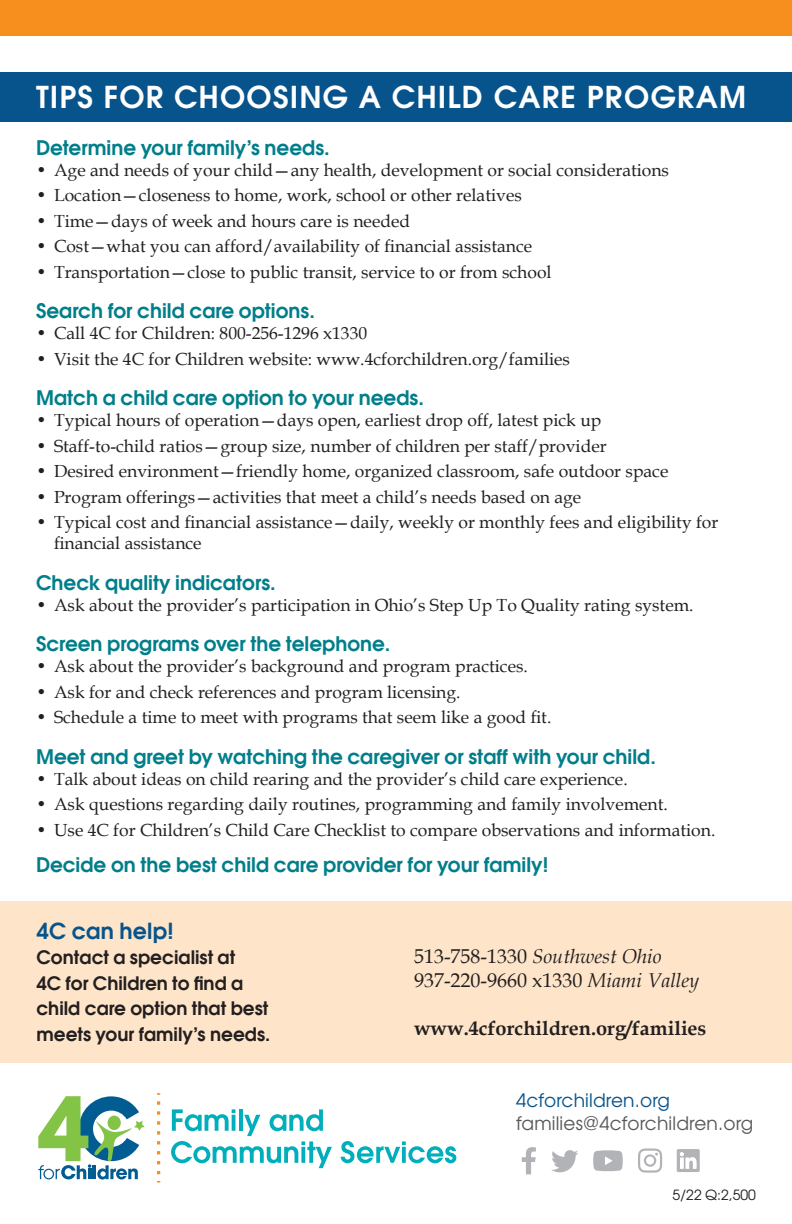
<style>
.page{position:relative;width:792px;height:1224px;background:#fff}
.page>*{position:absolute;margin:0;border:0;box-sizing:border-box;transform-origin:0 0}
.t1{font:600 30px "ITC Avant Garde Std";letter-spacing:.04em;color:#fff}
.t2{font:22px "Avant Garde Gothic ITC Dm";letter-spacing:.01em;color:#07538b}
.t3{font:20px "Avant Garde Gothic ITC Dm";color:#007e89}
.t4{font:700 20px "Book Antiqua";color:#231f20}
.t5{font:20px "Book Antiqua";color:#231f20}
.t6{font:italic 20px "Book Antiqua";color:#231f20}
.t7{font:18.4px/25.4px "Avant Garde Gothic ITC Dm";color:#231f20}
.t8{font:18.4px "Avant Garde Gothic ITC";letter-spacing:.01em;color:#57585a}
.t9{font:18.4px "Avant Garde Gothic ITC";letter-spacing:.01em;color:#07538b}
.t10{font:17.6px/21px "Book Antiqua";color:#231f20}
.t11{font:14px "Avant Garde Gothic ITC";color:#231f20}
.s1{font-style:normal}
.s2{font-style:italic}
</style>
<div class="page">
<div style="left:0;top:72px;width:792px;height:49px;background:#07538b"></div>
<div style="left:0;top:0;width:792px;height:36px;background:#f68f1e"></div>
<svg style="left:171px;top:1109px;width:161px;height:59px"></svg>
<svg style="left:341px;top:1141px;width:115px;height:22px"></svg>
<svg style="left:157px;top:1093px;width:3px;height:81px"></svg>
<div style="left:0;top:901px;width:792px;height:162px;background:#fee5c9"></div>
<img style="left:38px;top:1096px;width:107px;height:84px">
<img style="left:521px;top:1147px;width:15px;height:28px">
<img style="left:552px;top:1150px;width:26px;height:23px">
<img style="left:593px;top:1150px;width:30px;height:22px">
<img style="left:638px;top:1148px;width:25px;height:25px">
<img style="left:676px;top:1149px;width:24px;height:23px">
<h2 class="t1" style="left:36px;top:77px;width:712px">TIPS FOR CHOOSING A CHILD CARE PROGRAM</h2>
<h3 class="t3" style="left:36px;top:135px;width:295px">Determine your family’s needs.</h3>
<p class="t10" style="left:36px;top:159px;width:635px">• Age and needs of your child—any health, development or social considerations</p>
<p class="t10" style="left:36px;top:184px;width:487px">• Location—closeness to home, work, school or other relatives</p>
<p class="t10" style="left:36px;top:210px;width:376px">• Time—days of week and hours care is needed</p>
<p class="t10" style="left:36px;top:235px;width:498px">• Cost—what you can afford/availability of financial assistance</p>
<p class="t10" style="left:36px;top:261px;width:517px">• Transportation—close to public transit, service to or from school</p>
<h3 class="t3" style="left:36px;top:298px;width:280px">Search for child care options.</h3>
<p class="t10" style="left:36px;top:322px;width:333px">• Call 4C for Children: 800-256-1296 x1330</p>
<p class="t10" style="left:36px;top:348px;width:536px">• Visit the 4C for Children website: www.4cforchildren.org/families</p>
<h3 class="t3" style="left:36px;top:385px;width:389px">Match a child care option to your needs.</h3>
<p class="t10" style="left:36px;top:409px;width:567px">• Typical hours of operation—days open, earliest drop off, latest pick up</p>
<p class="t10" style="left:36px;top:435px;width:572px">• Staff-to-child ratios—group size, number of children per staff/provider</p>
<p class="t10" style="left:36px;top:460px;width:634px">• Desired environment—friendly home, organized classroom, safe outdoor space</p>
<p class="t10" style="left:36px;top:486px;width:547px">• Program offerings—activities that meet a child’s needs based on age</p>
<p class="t10" style="left:54px;top:511px;width:666px;text-indent:-18px">• Typical cost and financial assistance—daily, weekly or monthly fees and eligibility for financial assistance</p>
<h3 class="t3" style="left:36px;top:570px;width:241px">Check quality indicators.</h3>
<p class="t10" style="left:36px;top:594px;width:659px">• Ask about the provider’s participation in Ohio’s Step Up To Quality rating system.</p>
<h3 class="t3" style="left:36px;top:631px;width:356px">Screen programs over the telephone.</h3>
<p class="t10" style="left:36px;top:655px;width:493px">• Ask about the provider’s background and program practices.</p>
<p class="t10" style="left:36px;top:681px;width:426px">• Ask for and check references and program licensing.</p>
<p class="t10" style="left:36px;top:706px;width:517px">• Schedule a time to meet with programs that seem like a good fit.</p>
<h3 class="t3" style="left:36px;top:744px;width:622px">Meet and greet by watching the caregiver or staff with your child.</h3>
<p class="t10" style="left:36px;top:768px;width:593px">• Talk about ideas on child rearing and the provider’s child care experience.</p>
<p class="t10" style="left:36px;top:793px;width:633px">• Ask questions regarding daily routines, programming and family involvement.</p>
<p class="t10" style="left:36px;top:819px;width:681px">• Use 4C for Children’s Child Care Checklist to compare observations and information.</p>
<h3 class="t3" style="left:36px;top:852px;width:514px">Decide on the best child care provider for your family!</h3>
<h4 class="t2" style="left:36px;top:917px;width:139px">4C can help!</h4>
<p class="t7" style="left:36px;top:945px;width:235px">Contact a specialist at<br>4C for Children to find a child care option that best meets your family’s needs.</p>
<p class="t6" style="left:414px;top:942px;width:249px"><span class="s1">513-758-1330</span> Southwest Ohio</p>
<p class="t5" style="left:414px;top:966px;width:287px">937-220-9660 x1330 <span class="s2">Miami Valley</span></p>
<p class="t4" style="left:414px;top:1015px;width:294px">www.4cforchildren.org/families</p>
<p class="t9" style="left:516px;top:1089px;width:156px">4cforchildren.org</p>
<p class="t8" style="left:516px;top:1112px;width:239px">families@4cforchildren.org</p>
<p class="t11" style="left:672px;top:1186px;width:85px">5/22 Q:2,500</p>
</div>
